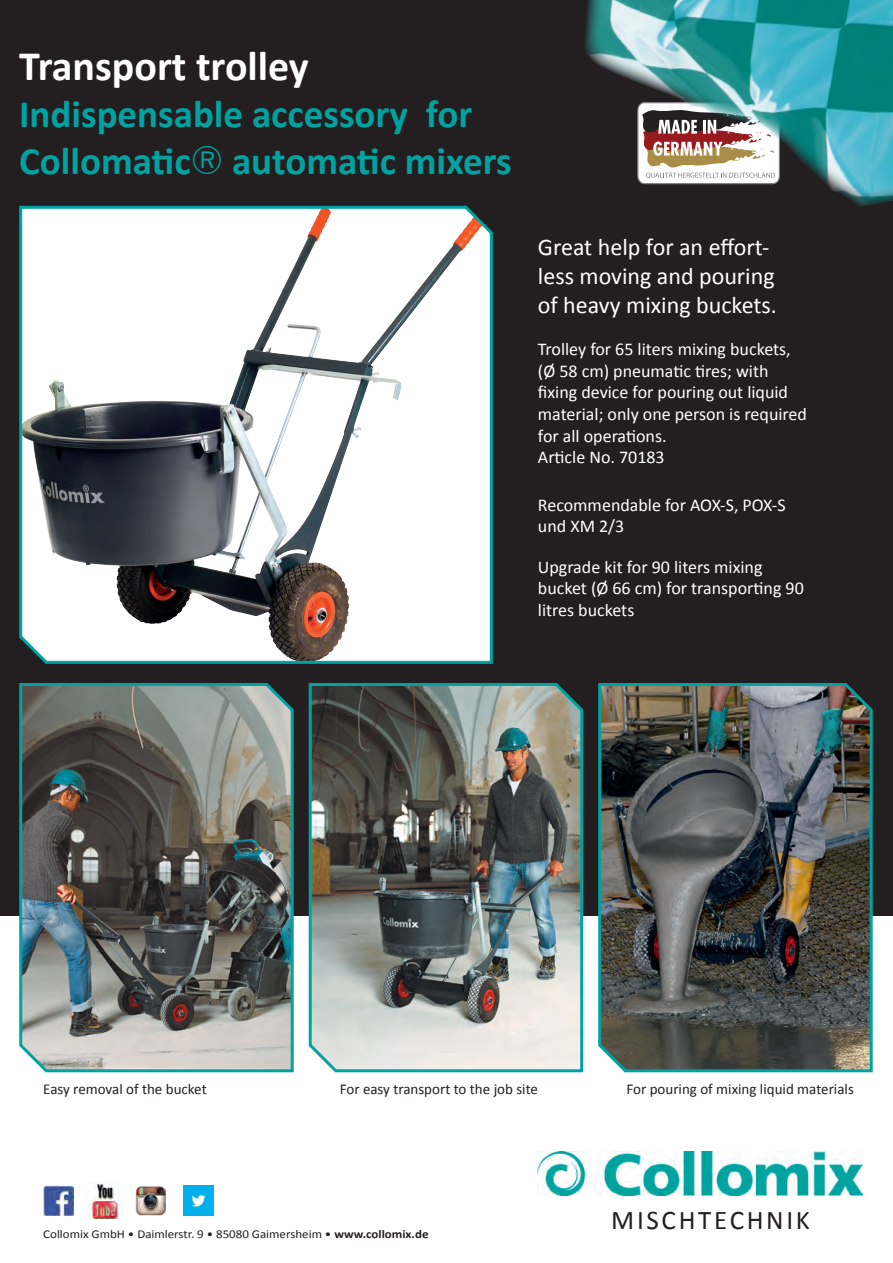
<style>
.page{position:relative;width:893px;height:1263px;background:#fff}
.page>*{position:absolute;margin:0;border:0;box-sizing:border-box;transform-origin:0 0}
.t1{font:700 42px "Calibri";color:#fff}
.t2{font:700 39px/46.8px "Calibri";color:#00a3a1}
.t3{font:27px "Calibri";letter-spacing:.1em;color:#231f20}
.t4{font:24px/28.8px "Calibri";color:#fff}
.t5{font:18px/21.6px "Calibri";color:#fff}
.t6{font:15px "Calibri";color:#231f20}
.t7{font:12px "Calibri";color:#231f20;scale:1.08 1}
.s1{font-family:"Futura BT";font-weight:300}
.s2{font-weight:700}
</style>
<div class="page">
<div style="left:0;top:0;width:893px;height:915px;background:#231f20"></div>
<svg style="left:19px;top:205px;width:474px;height:459px;background:#c8cccd"></svg>
<img style="left:18px;top:683px;width:277px;height:390px">
<img style="left:307px;top:683px;width:278px;height:390px">
<img style="left:597px;top:683px;width:277px;height:390px">
<img style="left:585px;top:0;width:308px;height:206px">
<img style="left:538px;top:1151px;width:324px;height:45px">
<img style="left:43px;top:1185px;width:31px;height:31px">
<img style="left:89px;top:1183px;width:34px;height:35px">
<img style="left:184px;top:1186px;width:29px;height:29px">
<img style="left:136px;top:1186px;width:30px;height:29px">
<p class="t1" style="left:19px;top:40px;width:291px">Transport trolley</p>
<p class="t2" style="left:19px;top:91px;width:494px">Indispensable accessory for<br>Collomatic<span class="s1">®</span> automatic mixers</p>
<p class="t4" style="left:538px;top:233px;width:241px">Great help for an effort&shy;less moving and pouring of heavy mixing buckets.</p>
<p class="t5" style="left:538px;top:338px;width:271px">Trolley for 65 liters mixing buckets, (Ø 58 cm) pneumatic tires; with fixing device for pouring out liquid material; only one person is required for all operations.<br>Article No. 70183</p>
<p class="t5" style="left:538px;top:494px;width:249px">Recommendable for AOX-S, POX-S und XM 2/3</p>
<p class="t5" style="left:538px;top:556px;width:267px">Upgrade kit for 90 liters mixing bucket (Ø 66 cm) for transporting 90 litres buckets</p>
<p class="t6" style="left:43px;top:1079px;width:165px">Easy removal of the bucket</p>
<p class="t6" style="left:340px;top:1079px;width:200px">For easy transport to the job site</p>
<p class="t6" style="left:626px;top:1079px;width:229px">For pouring of mixing liquid materials</p>
<p class="t7" style="left:43px;top:1227px;width:358px">Collomix GmbH • Daimlerstr. 9 • 85080 Gaimersheim • <span class="s2">www.collomix.de</span></p>
<p class="t3" style="left:611px;top:1203px;width:200px">MISCHTECHNIK</p>
</div>
